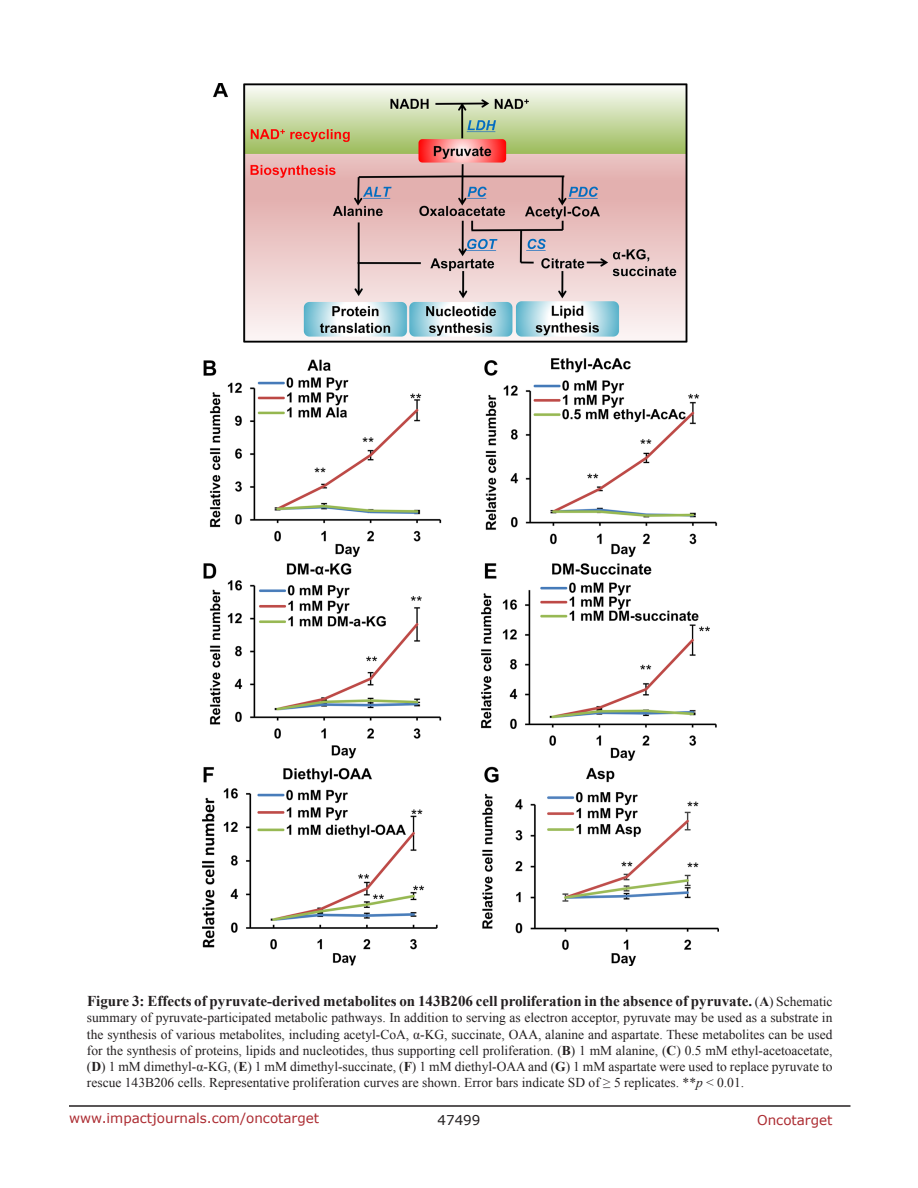
<style>
.page{position:relative;width:918px;height:1188px;background:#fff}
.page>*{position:absolute;margin:0;border:0;box-sizing:border-box;transform-origin:0 0}
.t1{font:700 15px "Times New Roman";color:#231f20}
.t2{font:13.5px/16.2px "Times New Roman";color:#231f20;text-align:justify}
.t3{font:13.5px "Verdana";color:#ac2b31}
.t4{font:13.5px "Verdana";color:#231f20}
.s1{font-weight:400;font-size:13.5px}
.s2{font-size:13.5px}
.s3{font-weight:700}
.s4{font-style:italic}
</style>
<div class="page">
<hr style="left:69px;top:1105px;width:781px;height:2px;background:#231f20">
<img style="left:202px;top:84px;width:517px;height:882px">
<p class="t1" style="left:87px;top:991px;width:747px">Figure 3: Effects of pyruvate-derived metabolites on 143B206 cell proliferation in the absence of pyruvate. <span class="s1">(</span><span class="s2">A</span><span class="s1">) Schematic</span></p>
<p class="t2" style="left:87px;top:1010px;width:747px">summary of pyruvate-participated metabolic pathways. In addition to serving as electron acceptor, pyruvate may be used as a substrate in the synthesis of various metabolites, including acetyl-CoA, α-KG, succinate, OAA, alanine and aspartate. These metabolites can be used for the synthesis of proteins, lipids and nucleotides, thus supporting cell proliferation. (<span class="s3">B</span>) 1 mM alanine, (<span class="s3">C</span>) 0.5 mM ethyl-acetoacetate, (<span class="s3">D</span>) 1 mM dimethyl-α-KG, (<span class="s3">E</span>) 1 mM dimethyl-succinate, (<span class="s3">F</span>) 1 mM diethyl-OAA and (<span class="s3">G</span>) 1 mM aspartate were used to replace pyruvate to rescue 143B206 cells. Representative proliferation curves are shown. Error bars indicate SD of ≥ 5 replicates. **<span class="s4">p</span> &lt; 0.01.</p>
<p class="t3" style="left:69px;top:1109px;width:252px">www.impactjournals.com/oncotarget</p>
<p class="t4" style="left:438px;top:1111px;width:44px">47499</p>
<p class="t3" style="left:757px;top:1111px;width:77px">Oncotarget</p>
</div>
